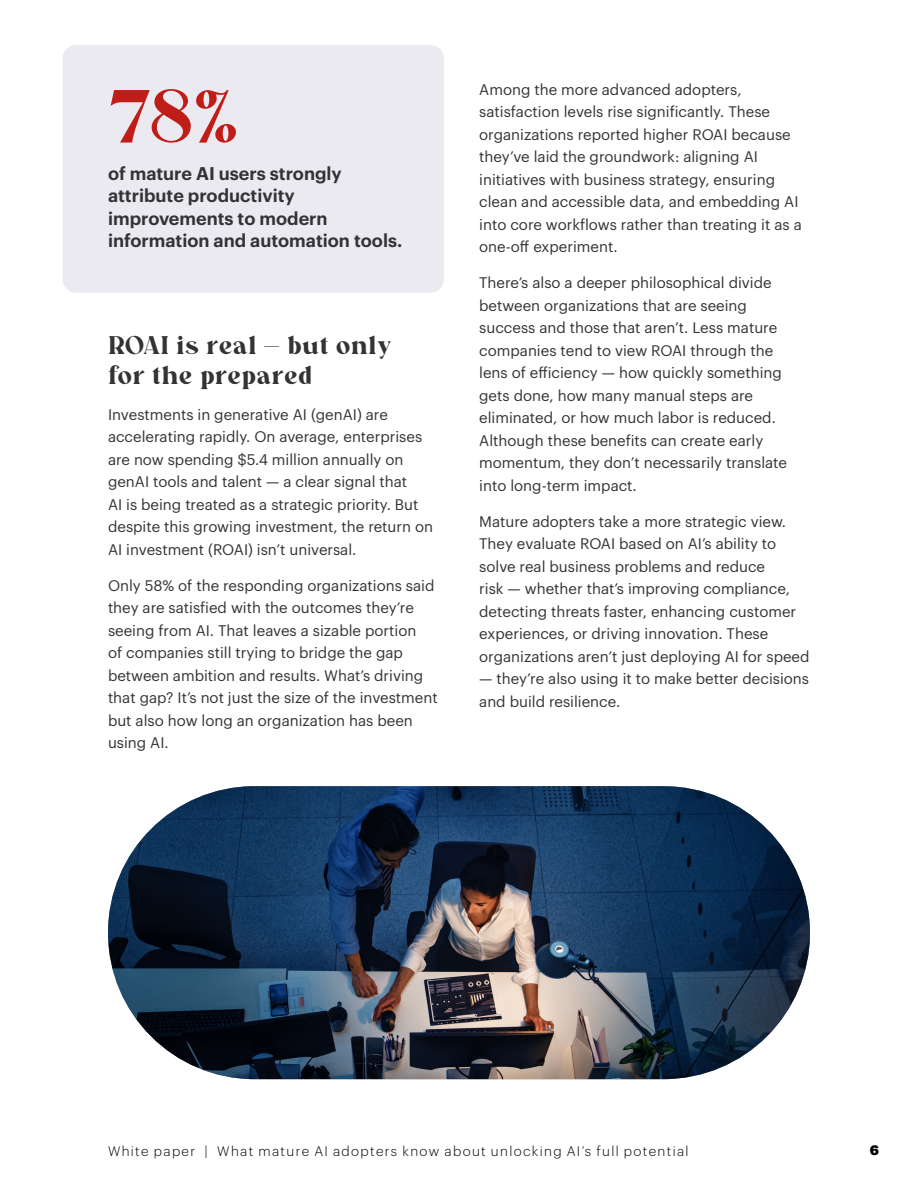
<style>
.page{position:relative;width:918px;height:1188px;background:#fff}
.page>*{position:absolute;margin:0;border:0;box-sizing:border-box;transform-origin:0 0}
.t1{font:700 75px "Regis";color:#c01d19}
.t2{font:700 25.5px/30px "Regis";color:#333}
.t3{font:600 18px/22.5px "Graphik";color:#333}
.t4{font:15px/22.5px "Graphik";color:#333}
.t5{font:300 13.5px "Graphik";letter-spacing:.1em;color:#000}
.t6{font:900 13.5px "Graphik";color:#000}
</style>
<div class="page">
<div style="left:63px;top:45px;width:381px;height:248px;background:#ebeaf1;border-radius:14px"></div>
<img style="left:108px;top:786px;width:702px;height:293px;border-radius:146px">
<p class="t1" style="left:108px;top:74px;width:132px">78%</p>
<p class="t3" style="left:108px;top:160px;width:296px">of mature AI users strongly attribute productivity improvements to modern information and automation tools.</p>
<h2 class="t2" style="left:108px;top:330px;width:286px">ROAI is real — but only for the prepared</h2>
<p class="t4" style="left:108px;top:402px;width:327px">Investments in generative AI (genAI) are accelerating rapidly. On average, enterprises are now spending $5.4 million annually on genAI tools and talent — a clear signal that<br>AI is being treated as a strategic priority. But despite this growing investment, the return on AI investment (ROAI) isn’t universal.</p>
<p class="t4" style="left:108px;top:573px;width:331px">Only 58% of the responding organizations said they are satisfied with the outcomes they’re seeing from AI. That leaves a sizable portion<br>of companies still trying to bridge the gap between ambition and results. What’s driving that gap? It’s not just the size of the investment but also how long an organization has been using AI.</p>
<p class="t4" style="left:479px;top:77px;width:324px">Among the more advanced adopters, satisfaction levels rise significantly. These organizations reported higher ROAI because they’ve laid the groundwork: aligning AI initiatives with business strategy, ensuring clean and accessible data, and embedding AI into core workflows rather than treating it as a one-of experiment.</p>
<p class="t4" style="left:479px;top:270px;width:309px">There’s also a deeper philosophical divide between organizations that are seeing success and those that aren’t. Less mature companies tend to view ROAI through the lens of eficiency — how quickly something gets done, how many manual steps are eliminated, or how much labor is reduced.<br>Although these benefits can create early momentum, they don’t necessarily translate into long-term impact.</p>
<p class="t4" style="left:479px;top:509px;width:332px">Mature adopters take a more strategic view.<br>They evaluate ROAI based on AI’s ability to solve real business problems and reduce<br>risk — whether that’s improving compliance, detecting threats faster, enhancing customer experiences, or driving innovation. These organizations aren’t just deploying AI for speed</p>
<p class="t4" style="left:479px;top:666px;width:331px">— they’re also using it to make better decisions and build resilience.</p>
<p class="t5" style="left:108px;top:1141px;width:582px">White paper | What mature AI adopters know about unlocking AI’s full potential</p>
<p class="t6" style="left:870px;top:1140px;width:11px">6</p>
</div>
